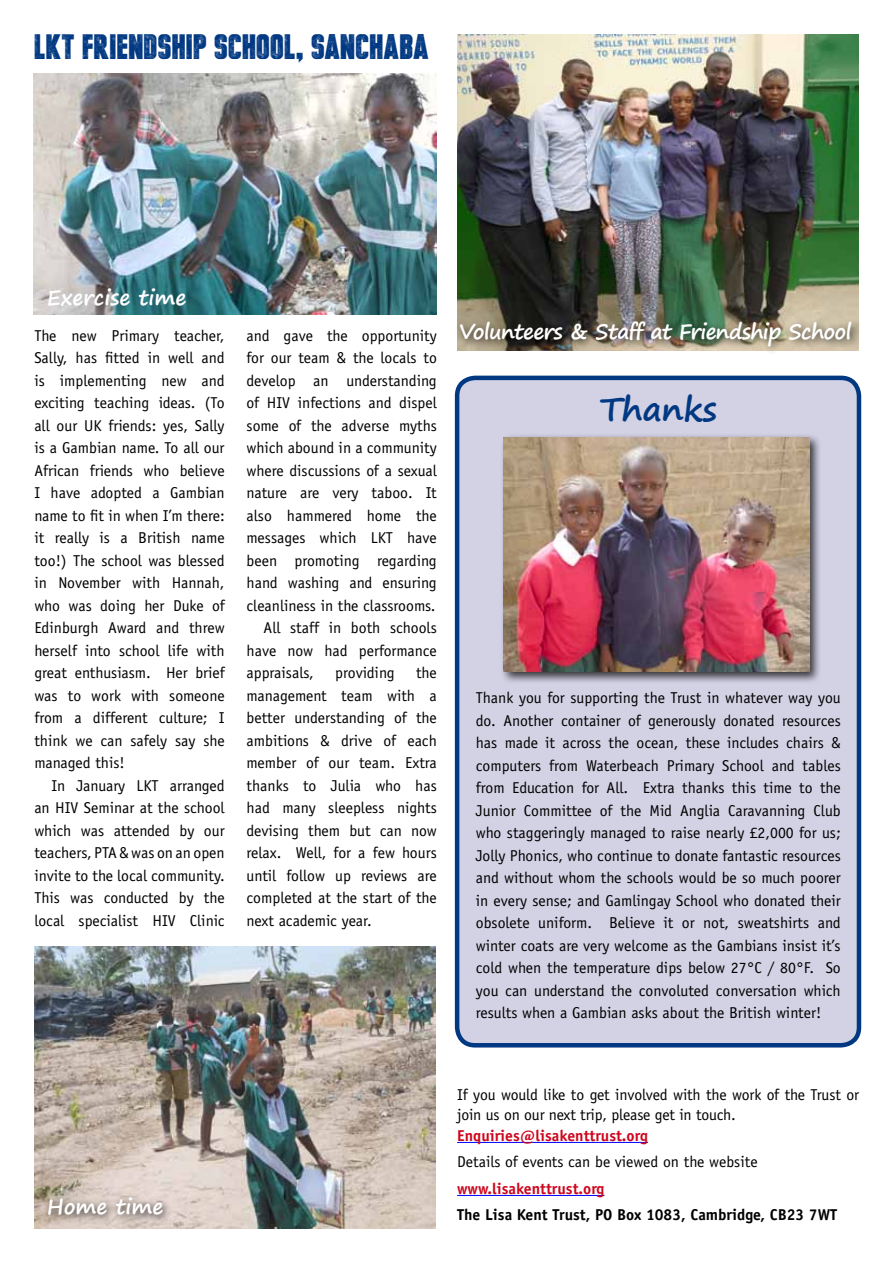
<style>
.page{position:relative;width:893px;height:1263px;background:#fff}
.page>*{position:absolute;margin:0;border:0;box-sizing:border-box;transform-origin:0 0}
.t1{font:33px "Headlined";letter-spacing:.01em;color:#003882}
.t2{font:700 33px "Segoe Print";color:#003882}
.t3{font:700 21px "Segoe Print";letter-spacing:-.035em;color:#fff}
.t4{font:700 21px "Segoe Print";color:#fff}
.t5{font:15.75px/22.5px "Officina Sans";color:#000;text-align:justify}
.t6{font:700 15.75px "Officina Sans";color:#cd071e}
.t7{font:700 15.75px "Officina Sans";color:#000}
</style>
<div class="page">
<div style="left:457px;top:378px;width:402px;height:667px;background:#d3d1e4;border-radius:18px"></div>
<div style="left:455px;top:376px;width:406px;height:671px;border:4px solid #003882;border-radius:18px"></div>
<hr style="left:457px;top:1142px;width:191px;height:1px;background:#00f">
<hr style="left:457px;top:1195px;width:147px;height:1px;background:#00f">
<img style="left:34px;top:947px;width:401px;height:282px">
<div style="left:42px;top:1192px;width:131px;height:32px;background:#000;opacity:.75"></div>
<div style="left:500px;top:434px;width:322px;height:250px;background:#000;opacity:.75"></div>
<img style="left:504px;top:438px;width:305px;height:234px">
<img style="left:458px;top:34px;width:401px;height:282px">
<img style="left:34px;top:74px;width:402px;height:241px">
<div style="left:455px;top:316px;width:406px;height:40px;background:#000;opacity:.75"></div>
<h1 class="t1" style="left:34px;top:27px;width:396px">LKT FRIENDSHIP SCHOOL, SANCHABA</h1>
<h2 class="t4" style="left:47px;top:278px;width:141px">Exercise time</h2>
<p class="t5" style="left:34px;top:324px;width:192px">The new Primary teacher, Sally, has fitted in well and is implementing new and exciting teaching ideas. (To all our UK friends: yes, Sally is a Gambian name. To all our African friends who believe I have adopted a Gambian name to fit in when I’m there: it really is a British name too!) The school was blessed in November with Hannah, who was doing her Duke of Edinburgh Award and threw herself into school life with great enthusiasm. Her brief was to work with someone from a different culture; I think we can safely say she managed this!</p>
<p class="t5" style="left:34px;top:774px;width:192px;text-indent:17px">In January LKT arranged an HIV Seminar at the school which was attended by our teachers, PTA &amp; was on an open invite to the local community.<br>This was conducted by the local specialist HIV Clinic</p>
<p class="t5" style="left:247px;top:324px;width:192px">and gave the opportunity</p>
<p class="t5" style="left:247px;top:347px;width:192px">for our team &amp; the locals to</p>
<p class="t5" style="left:247px;top:369px;width:192px">develop an understanding</p>
<p class="t5" style="left:247px;top:392px;width:192px">of HIV infections and dispel</p>
<p class="t5" style="left:247px;top:414px;width:192px">some of the adverse myths</p>
<p class="t5" style="left:247px;top:437px;width:192px">which abound in a community</p>
<p class="t5" style="left:247px;top:459px;width:192px">where discussions of a sexual</p>
<p class="t5" style="left:247px;top:482px;width:192px">nature are very taboo. It</p>
<p class="t5" style="left:247px;top:504px;width:192px">also hammered home the</p>
<p class="t5" style="left:247px;top:527px;width:192px">messages which LKT have</p>
<p class="t5" style="left:247px;top:549px;width:192px">been promoting regarding</p>
<p class="t5" style="left:247px;top:572px;width:192px">hand washing and ensuring</p>
<p class="t5" style="left:247px;top:594px;width:191px">cleanliness in the classrooms.</p>
<p class="t5" style="left:264px;top:617px;width:175px">All staff in both schools</p>
<p class="t5" style="left:247px;top:639px;width:192px">have now had performance</p>
<p class="t5" style="left:247px;top:662px;width:69px">appraisals,</p>
<p class="t5" style="left:335px;top:662px;width:61px">providing</p>
<p class="t5" style="left:247px;top:662px;width:192px;text-indent:170px">the management team with a better understanding of the ambitions &amp; drive of each member of our team. Extra thanks to Julia who has had many sleepless nights devising them but can now relax. Well, for a few hours until follow up reviews are completed at the start of the next academic year.</p>
<h2 class="t3" style="left:459px;top:312px;width:394px">Volunteers &amp; Staff at Friendship School</h2>
<h1 class="t2" style="left:600px;top:379px;width:119px">Thanks</h1>
<p class="t5" style="left:476px;top:687px;width:366px">Thank you for supporting the Trust in whatever way you do. Another container of generously donated resources has made it across the ocean, these includes chairs &amp; computers from Waterbeach Primary School and tables from Education for All. Extra thanks this time to the Junior Committee of the Mid Anglia Caravanning Club who staggeringly managed to raise nearly £2,000 for us; Jolly Phonics, who continue to donate fantastic resources and without whom the schools would be so much poorer in every sense; and Gamlingay School who donated their obsolete uniform. Believe it or not, sweatshirts and winter coats are very welcome as the Gambians insist it’s cold when the temperature dips below 27°C / 80°F. So you can understand the convoluted conversation which results when a Gambian asks about the British winter!</p>
<h2 class="t4" style="left:47px;top:1187px;width:118px">Home time</h2>
<p class="t5" style="left:457px;top:1084px;width:403px;line-height:20.5px">If you would like to get involved with the work of the Trust or join us on our next trip, please get in touch.</p>
<p class="t6" style="left:457px;top:1126px;width:192px">Enquiries@lisakenttrust.org</p>
<p class="t5" style="left:457px;top:1151px;width:302px">Details of events can be viewed on the website</p>
<p class="t6" style="left:457px;top:1179px;width:149px">www.lisakenttrust.org</p>
<p class="t7" style="left:457px;top:1205px;width:382px">The Lisa Kent Trust, PO Box 1083, Cambridge, CB23 7WT</p>
</div>
